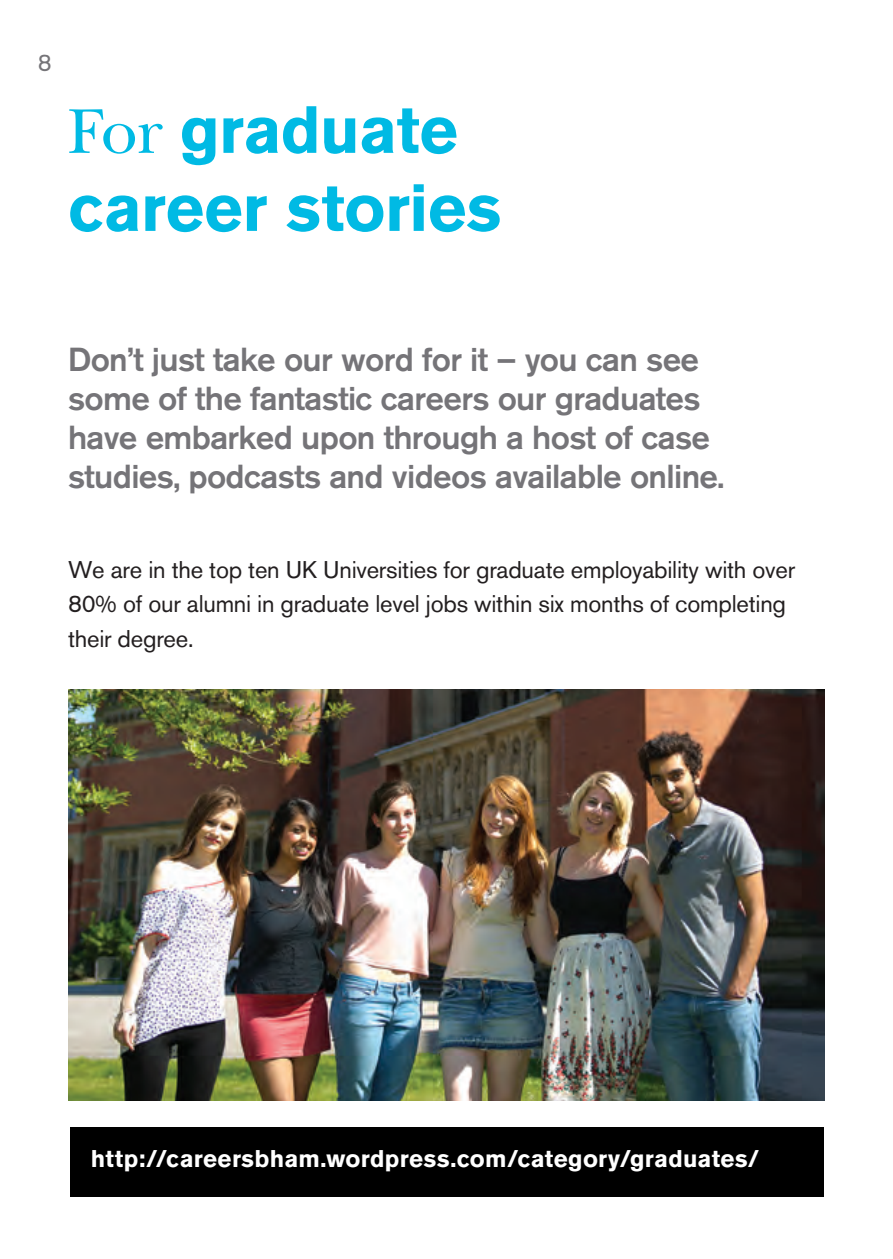
<style>
.page{position:relative;width:893px;height:1259px;background:#fff}
.page>*{position:absolute;margin:0;border:0;box-sizing:border-box;transform-origin:0 0}
.t1{font:700 66px/78px "Akzidenz Grotesk BQ";letter-spacing:-.005em;color:#00bae4}
._04_Introduction{font:500 33px/39px "Akzidenz Grotesk BQ";letter-spacing:-.02em;color:#757478}
._03_Body_Copy{font:24px/33.9px "Akzidenz Grotesk BQ";letter-spacing:-.01em;color:#231f20}
.t2{font:700 24px "Akzidenz Grotesk BQ";letter-spacing:.01em;color:#fff}
.t3{font:24px "Akzidenz Grotesk BQ";color:#757478}
.s1{font-family:"New Baskerville LT";font-weight:400}
</style>
<div class="page">
<img style="left:68px;top:690px;width:757px;height:410px">
<div style="left:70px;top:1127px;width:754px;height:70px;background:#000"></div>
<p class="t3" style="left:38px;top:49px;width:15px">8</p>
<p class="t1" style="left:68px;top:91px;width:435px"><span class="s1">For</span> graduate career stories</p>
<p class="_04_Introduction" style="left:68px;top:339px;width:658px">Don’t just take our word for it – you can see some of the fantastic careers our graduates have embarked upon through a host of case studies, podcasts and videos available online.</p>
<p class="_03_Body_Copy" style="left:68px;top:553px;width:729px">We are in the top ten UK Universities for graduate employability with over<br>80% of our alumni in graduate level jobs within six months of completing their degree.</p>
<p class="t2" style="left:91px;top:1145px;width:670px">http://careersbham.wordpress.com/category/graduates/</p>
</div>
